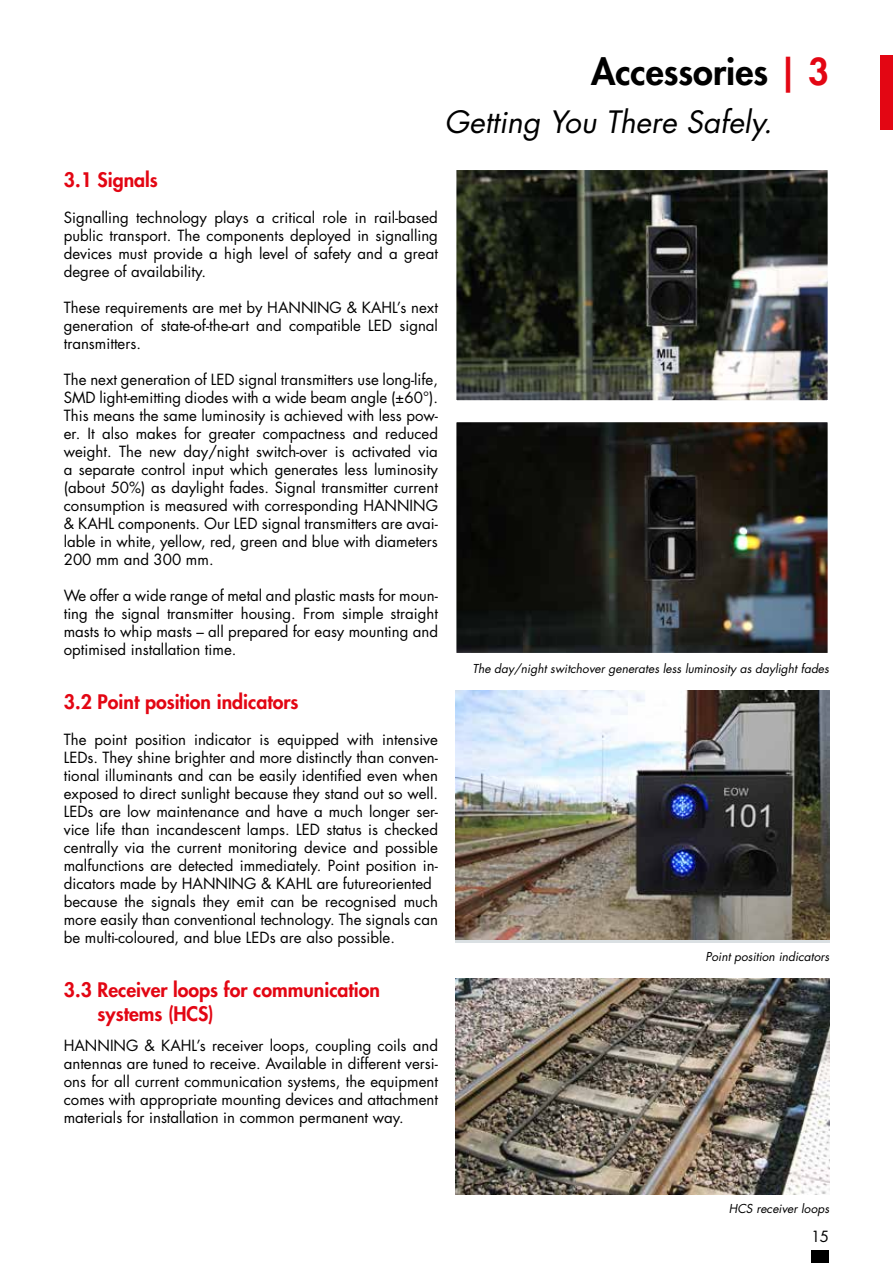
<style>
.page{position:relative;width:893px;height:1263px;background:#fff}
.page>*{position:absolute;margin:0;border:0;box-sizing:border-box;transform-origin:0 0}
.t1{font:800 36px "Futura Std";color:#000}
.t2{font:italic 30px "Futura Std";color:#000}
.t3{font:800 19.5px/24px "Futura Std";color:#e30613}
.t4{font:15px/18px "Futura Std";color:#000;text-align:justify}
.t5{font:italic 12px "Futura Std";color:#000}
.s1{color:#e30613}
</style>
<div class="page">
<div style="left:811px;top:1250px;width:18px;height:13px;background:#000"></div>
<div style="left:880px;top:55px;width:13px;height:74px;background:#e30613"></div>
<img style="left:458px;top:172px;width:368px;height:227px">
<div style="left:455px;top:169px;width:374px;height:233px;border:2px solid #fff"></div>
<img style="left:458px;top:424px;width:368px;height:228px">
<div style="left:455px;top:421px;width:374px;height:234px;border:2px solid #fff"></div>
<img style="left:455px;top:691px;width:374px;height:248px">
<img style="left:455px;top:979px;width:374px;height:216px">
<h1 class="t1" style="left:591px;top:49px;width:240px">Accessories <span class="s1">| 3</span></h1>
<h2 class="t2" style="left:444px;top:102px;width:329px">Getting You There Safely.</h2>
<h3 class="t3" style="left:64px;top:167px;width:96px">3.1 Signals</h3>
<p class="t4" style="left:64px;top:208px;width:376px">Signalling technology plays a critical role in rail-based public transport. The components deployed in signalling devices must provide a high level of safety and a great degree of availability.</p>
<p class="t4" style="left:64px;top:298px;width:376px">These requirements are met by HANNING &amp; KAHL’s next generation of state-of-the-art and compatible LED signal transmitters.</p>
<p class="t4" style="left:64px;top:370px;width:376px">The next generation of LED signal transmitters use long-life, SMD light-emitting diodes with a wide beam angle (±60°).<br>This means the same luminosity is achieved with less pow&shy;er. It also makes for greater compactness and reduced weight. The new day/night switch-over is activated via a separate control input which generates less luminosity (about 50%) as daylight fades. Signal transmitter current consumption is measured with corresponding HANNING &amp; KAHL components. Our LED signal transmitters are avai&shy;lable in white, yellow, red, green and blue with diameters 200 mm and 300 mm.</p>
<p class="t4" style="left:64px;top:586px;width:376px">We offer a wide range of metal and plastic masts for moun&shy;ting the signal transmitter housing. From simple straight masts to whip masts – all prepared for easy mounting and optimised installation time.</p>
<h3 class="t3" style="left:64px;top:689px;width:236px">3.2 Point position indicators</h3>
<p class="t4" style="left:64px;top:730px;width:376px;text-align:left">The point position indicator is equipped with intensive LEDs. They shine brighter and more distinctly than conven&shy;tional illuminants and can be easily identified even when exposed to direct sunlight because they stand out so well.<br>LEDs are low maintenance and have a much longer ser&shy;vice life than incandescent lamps. LED status is checked centrally via the current monitoring device and possible malfunctions are detected immediately. Point position in&shy;dicators made by HANNING &amp; KAHL are futureoriented because the signals they emit can be recognised much more easily than conventional technology. The signals can be multi-coloured, and blue LEDs are also possible.</p>
<h3 class="t3" style="left:98px;top:977px;width:284px;text-indent:-34px">3.3 Receiver loops for communication systems (HCS)</h3>
<p class="t4" style="left:64px;top:1036px;width:376px">HANNING &amp; KAHL’s receiver loops, coupling coils and antennas are tuned to receive. Available in different versi&shy;ons for all current communication systems, the equipment comes with appropriate mounting devices and attachment materials for installation in common permanent way.</p>
<p class="t5" style="left:472px;top:660px;width:358px">The day/night switchover generates less luminosity as daylight fades</p>
<p class="t5" style="left:705px;top:948px;width:125px">Point position indicators</p>
<p class="t5" style="left:729px;top:1200px;width:102px">HCS receiver loops</p>
<p class="t4" style="left:811px;top:1227px;width:19px">15</p>
</div>
